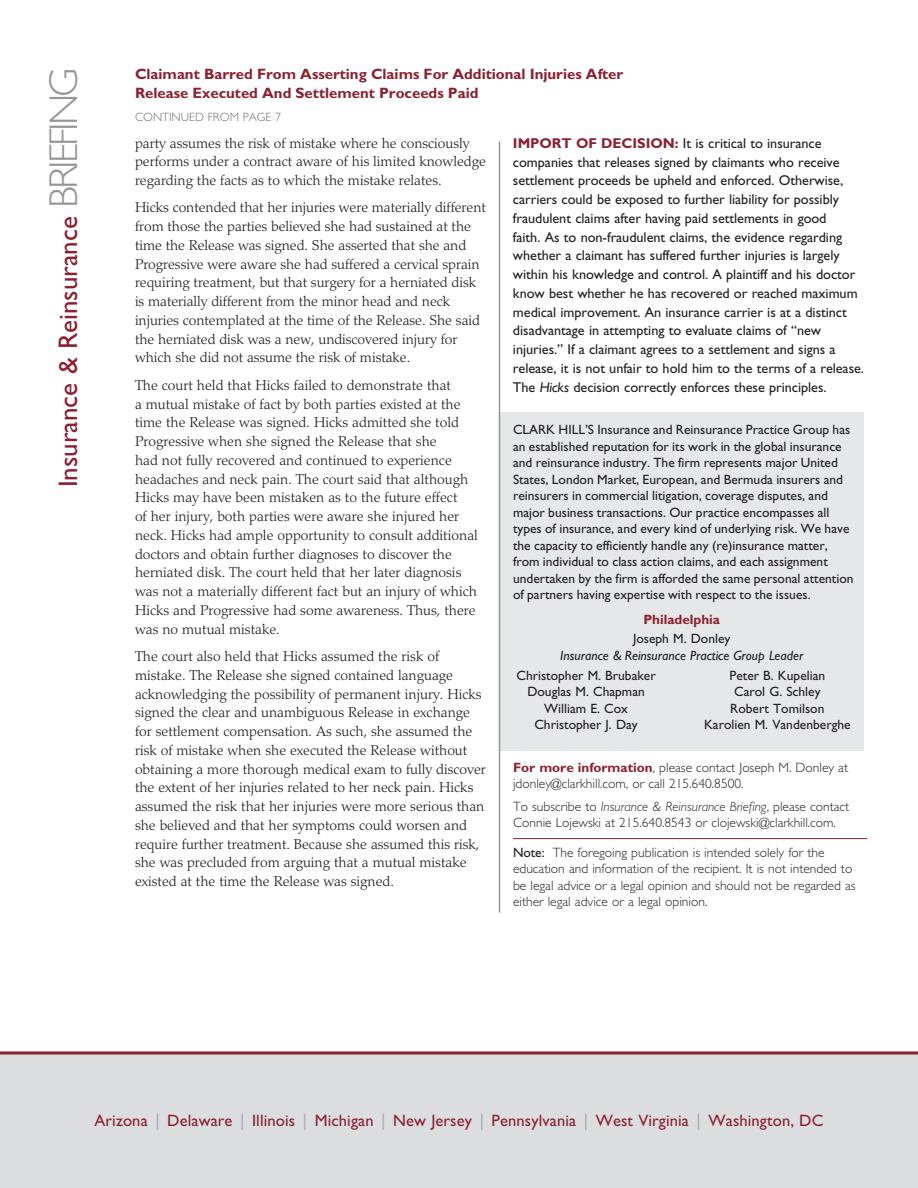
<style>
.page{position:relative;width:918px;height:1188px;background:#fff}
.page>*{position:absolute;margin:0;border:0;box-sizing:border-box;transform-origin:0 0}
.t1{font:27px "Gill Sans";color:#8b2131}
.t2{font:16.5px "Gill Sans";letter-spacing:.01em;color:#8b2131}
.t3{font:700 15px/19.5px "Gill Sans";color:#8b2131}
.t4{font:300 14.25px/18.8px "Palatino";color:#231f20}
.t5{font:14.25px/18.8px "Gill Sans";letter-spacing:-.005em;color:#231f20}
.t6{font:13.5px/16.5px "Gill Sans";color:#231f20;text-align:center}
.t7{font:300 13.5px/16.5px "Gill Sans";color:#231f20}
.t8{font:italic 13.5px "Gill Sans";color:#231f20}
.t9{font:700 13.5px "Gill Sans";color:#8b2131}
.t10{font:300 12px "Gill Sans";color:#6c6d70}
.s1{font-weight:300;font-size:40.5px;color:#939598}
.s2{font-weight:700;color:#8b2131}
.s3{font-style:italic}
.s4{font-weight:400}
.s5{color:#a8a9ad}
</style>
<div class="page">
<div style="left:500px;top:413px;width:364px;height:338px;background:#e6e7e9"></div>
<hr style="left:513px;top:838px;width:354px;height:1px;background:#8b2131">
<div style="left:0;top:1053px;width:918px;height:135px;background:#dcdddf"></div>
<hr style="left:0;top:1051px;width:918px;height:3px;background:#8b2131">
<hr style="left:499px;top:141px;width:1px;height:772px;background:#939598">
<h1 class="t1" style="left:53px;top:487px;width:421px;rotate:-90deg">Insurance &amp; Reinsurance <span class="s1">briefing</span></h1>
<p class="t3" style="left:135px;top:64px;width:490px">Claimant Barred From Asserting Claims For Additional Injuries After<br>Release Executed And Settlement Proceeds Paid</p>
<p class="t10" style="left:135px;top:111px;width:148px">CONTINUED FROM PAGE 7</p>
<p class="t4" style="left:135px;top:134px;width:353px">party assumes the risk of mistake where he consciously performs under a contract aware of his limited knowledge regarding the facts as to which the mistake relates.</p>
<p class="t4" style="left:135px;top:198px;width:352px">Hicks contended that her injuries were materially different from those the parties believed she had sustained at the time the Release was signed. She asserted that she and Progressive were aware she had suffered a cervical sprain requiring treatment, but that surgery for a herniated disk is materially different from the minor head and neck injuries contemplated at the time of the Release. She said the herniated disk was a new, undiscovered injury for which she did not assume the risk of mistake.</p>
<p class="t4" style="left:135px;top:376px;width:344px">The court held that Hicks failed to demonstrate that<br>a mutual mistake of fact by both parties existed at the time the Release was signed. Hicks admitted she told Progressive when she signed the Release that she<br>had not fully recovered and continued to experience headaches and neck pain. The court said that although Hicks may have been mistaken as to the future effect<br>of her injury, both parties were aware she injured her neck. Hicks had ample opportunity to consult additional doctors and obtain further diagnoses to discover the herniated disk. The court held that her later diagnosis was not a materially different fact but an injury of which Hicks and Progressive had some awareness. Thus, there was no mutual mistake.</p>
<p class="t4" style="left:135px;top:647px;width:352px">The court also held that Hicks assumed the risk of mistake. The Release she signed contained language acknowledging the possibility of permanent injury. Hicks signed the clear and unambiguous Release in exchange for settlement compensation. As such, she assumed the risk of mistake when she executed the Release without obtaining a more thorough medical exam to fully discover the extent of her injuries related to her neck pain. Hicks assumed the risk that her injuries were more serious than she believed and that her symptoms could worsen and require further treatment. Because she assumed this risk, she was precluded from arguing that a mutual mistake existed at the time the Release was signed.</p>
<p class="t5" style="left:513px;top:134px;width:353px"><span class="s2">IMPORT OF DECISION:</span> It is critical to insurance companies that releases signed by claimants who receive settlement proceeds be upheld and enforced. Otherwise, carriers could be exposed to further liability for possibly fraudulent claims after having paid settlements in good<br>faith. As to non-fraudulent claims, the evidence regarding whether a claimant has suffered further injuries is largely within his knowledge and control. A plaintiff and his doctor know best whether he has recovered or reached maximum medical improvement. An insurance carrier is at a distinct disadvantage in attempting to evaluate claims of “new injuries.” If a claimant agrees to a settlement and signs a release, it is not unfair to hold him to the terms of a release.<br>The <span class="s3">Hicks</span> decision correctly enforces these principles.</p>
<p class="t6" style="left:513px;top:422px;width:342px;text-align:left">CLARK HILL’S Insurance and Reinsurance Practice Group has an established reputation for its work in the global insurance and reinsurance industry. The firm represents major United States, London Market, European, and Bermuda insurers and reinsurers in commercial litigation, coverage disputes, and major business transactions. Our practice encompasses all types of insurance, and every kind of underlying risk. We have the capacity to efficiently handle any (re)insurance matter, from individual to class action claims, and each assignment undertaken by the firm is afforded the same personal attention of partners having expertise with respect to the issues.</p>
<p class="t9" style="left:643px;top:612px;width:78px">Philadelphia</p>
<p class="t6" style="left:633px;top:630px;width:99px">Joseph M. Donley</p>
<p class="t8" style="left:560px;top:647px;width:245px">Insurance &amp; Reinsurance Practice Group Leader</p>
<p class="t6" style="left:516px;top:667px;width:141px">Christopher M. Brubaker<br>Douglas M. Chapman<br>William E. Cox<br>Christopher J. Day</p>
<p class="t6" style="left:704px;top:667px;width:148px">Peter B. Kupelian<br>Carol G. Schley<br>Robert Tomilson<br>Karolien M. Vandenberghe</p>
<p class="t7" style="left:513px;top:759px;width:337px"><span class="s2">For more information</span>, please contact Joseph M. Donley at jdonley@clarkhill.com, or call 215.640.8500.</p>
<p class="t7" style="left:513px;top:798px;width:338px">To subscribe to <span class="s3">Insurance &amp; Reinsurance Briefing</span>, please contact<br>Connie Lojewski at 215.640.8543 or clojewski@clarkhill.com.</p>
<p class="t7" style="left:513px;top:844px;width:344px"><span class="s4">Note:</span> The foregoing publication is intended solely for the education and information of the recipient. It is not intended to be legal advice or a legal opinion and should not be regarded as either legal advice or a legal opinion.</p>
<p class="t2" style="left:94px;top:1111px;width:730px">Arizona <span class="s5">|</span> Delaware <span class="s5">|</span> Illinois <span class="s5">|</span> Michigan <span class="s5">|</span> New Jersey <span class="s5">|</span> Pennsylvania <span class="s5">|</span> West Virginia <span class="s5">|</span> Washington, DC</p>
</div>
